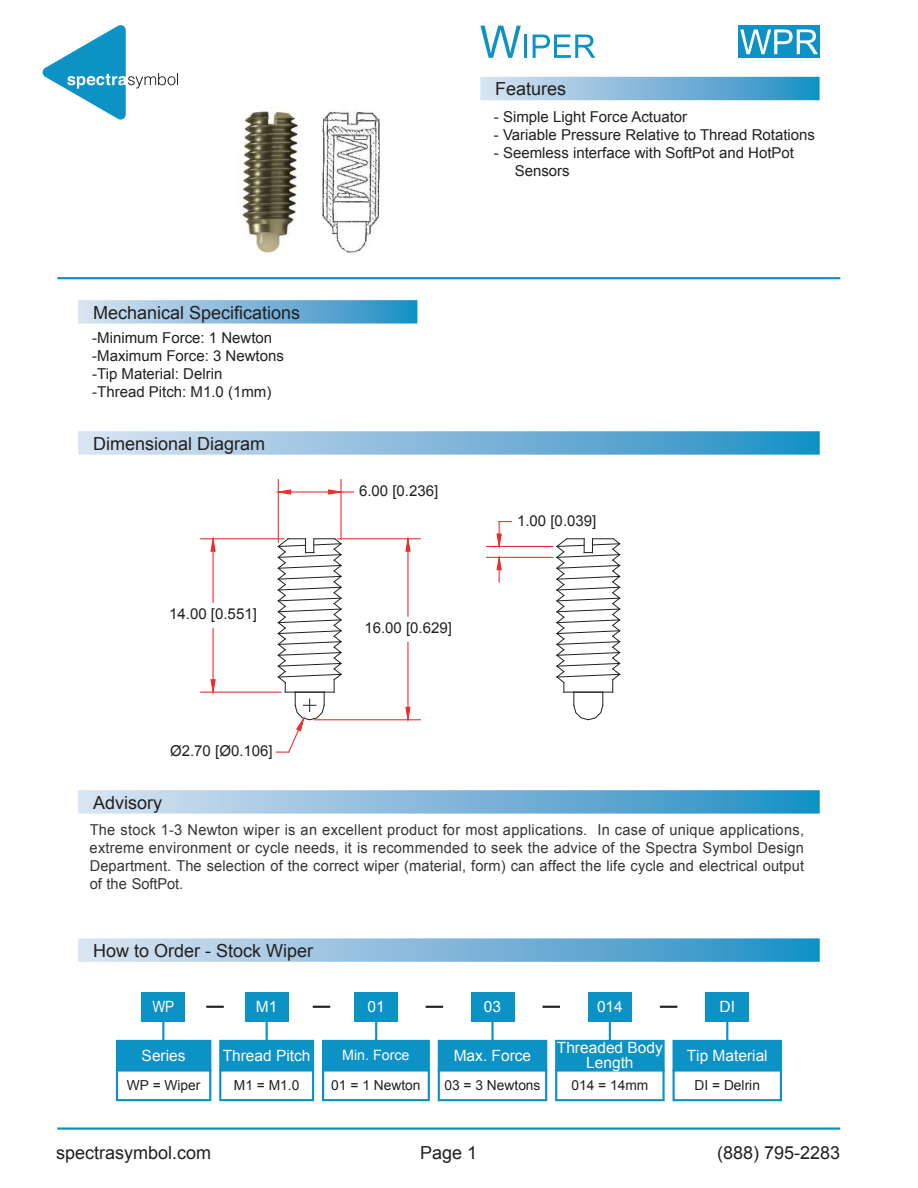
<style>
.page{position:relative;width:918px;height:1188px;background:#fff}
.page>*{position:absolute;margin:0;border:0;box-sizing:border-box;transform-origin:0 0}
.t1{font:18px "Arial";color:#221f1f}
.t2{font:15.45px/15px "Arial";color:#fff;text-align:center}
.t3{font:15.45px "Arial";color:#fff;scale:.88 1}
.t4{font:15px/18px "Arial";letter-spacing:.01em;color:#333536;text-align:justify}
.t5{font:15px/18px "Arial";color:#221f1f}
.t6{font:14.25px "Arial";color:#fff}
.t7{font:13.8px "Arial";color:#221f1f}
</style>
<div class="page">
<div style="left:738px;top:26px;width:82px;height:32px;background:#0d92c5"></div>
<img style="left:480px;top:77px;width:340px;height:23px">
<svg style="left:43px;top:25px;width:135px;height:95px"></svg>
<hr style="left:57px;top:277px;width:783px;height:2px;background:#0d92c5">
<hr style="left:57px;top:1127px;width:783px;height:3px;background:#0d92c5">
<img style="left:78px;top:790px;width:742px;height:24px">
<svg style="left:480px;top:26px;width:41px;height:32px"></svg>
<hr style="left:524px;top:35px;width:3px;height:23px;background:#0d92c5">
<svg style="left:533px;top:35px;width:62px;height:23px"></svg>
<svg style="left:740px;top:29px;width:78px;height:25px"></svg>
<img style="left:239px;top:110px;width:60px;height:143px">
<img style="left:321px;top:111px;width:60px;height:142px">
<img style="left:78px;top:300px;width:339px;height:23px">
<img style="left:78px;top:431px;width:742px;height:24px">
<hr style="left:201px;top:692px;width:80px;height:1px;background:#eb2c2e">
<svg style="left:211px;top:679px;width:4px;height:13px"></svg>
<hr style="left:213px;top:629px;width:1px;height:51px;background:#eb2c2e">
<hr style="left:201px;top:538px;width:83px;height:1px;background:#eb2c2e">
<svg style="left:211px;top:538px;width:4px;height:14px"></svg>
<hr style="left:213px;top:551px;width:1px;height:51px;background:#eb2c2e">
<svg style="left:276px;top:538px;width:66px;height:215px"></svg>
<hr style="left:340px;top:480px;width:2px;height:59px;background:#eb2c2e">
<hr style="left:278px;top:480px;width:1px;height:62px;background:#eb2c2e">
<hr style="left:291px;top:491px;width:38px;height:2px;background:#eb2c2e">
<svg style="left:278px;top:490px;width:13px;height:4px"></svg>
<svg style="left:329px;top:490px;width:24px;height:4px"></svg>
<hr style="left:338px;top:538px;width:82px;height:1px;background:#eb2c2e">
<hr style="left:314px;top:719px;width:106px;height:1px;background:#eb2c2e">
<hr style="left:407px;top:551px;width:2px;height:65px;background:#eb2c2e">
<hr style="left:407px;top:642px;width:2px;height:65px;background:#eb2c2e">
<svg style="left:406px;top:707px;width:4px;height:13px"></svg>
<svg style="left:406px;top:538px;width:4px;height:14px"></svg>
<hr style="left:487px;top:546px;width:66px;height:1px;background:#eb2c2e">
<hr style="left:487px;top:557px;width:66px;height:1px;background:#eb2c2e">
<svg style="left:497px;top:557px;width:4px;height:25px"></svg>
<svg style="left:497px;top:521px;width:15px;height:25px"></svg>
<svg style="left:556px;top:538px;width:65px;height:183px"></svg>
<img style="left:78px;top:938px;width:742px;height:24px">
<hr style="left:491px;top:1021px;width:3px;height:20px;background:#0d92c5">
<div style="left:471px;top:992px;width:44px;height:29px;background:#0d92c5"></div>
<div style="left:438px;top:1040px;width:109px;height:31px;background:#0d92c5"></div>
<hr style="left:266px;top:1021px;width:2px;height:20px;background:#0d92c5">
<div style="left:245px;top:992px;width:44px;height:29px;background:#0d92c5"></div>
<div style="left:219px;top:1040px;width:95px;height:31px;background:#0d92c5"></div>
<div style="left:219px;top:1069px;width:95px;height:32px;border:2px solid #0d92c5"></div>
<div style="left:322px;top:1069px;width:108px;height:32px;border:2px solid #0d92c5"></div>
<hr style="left:162px;top:1021px;width:2px;height:20px;background:#0d92c5">
<div style="left:141px;top:992px;width:44px;height:29px;background:#0d92c5"></div>
<div style="left:116px;top:1040px;width:95px;height:31px;background:#0d92c5"></div>
<div style="left:116px;top:1069px;width:95px;height:32px;border:2px solid #0d92c5"></div>
<hr style="left:375px;top:1021px;width:2px;height:20px;background:#0d92c5">
<div style="left:354px;top:992px;width:44px;height:29px;background:#0d92c5"></div>
<div style="left:322px;top:1040px;width:108px;height:31px;background:#0d92c5"></div>
<div style="left:438px;top:1069px;width:109px;height:32px;border:2px solid #0d92c5"></div>
<svg style="left:313px;top:1006px;width:17px;height:2px"></svg>
<svg style="left:426px;top:1006px;width:17px;height:2px"></svg>
<svg style="left:542px;top:1006px;width:18px;height:2px"></svg>
<svg style="left:206px;top:1006px;width:18px;height:2px"></svg>
<hr style="left:609px;top:1021px;width:2px;height:20px;background:#0d92c5">
<div style="left:588px;top:992px;width:44px;height:29px;background:#0d92c5"></div>
<div style="left:555px;top:1040px;width:110px;height:31px;background:#0d92c5"></div>
<div style="left:555px;top:1069px;width:110px;height:32px;border:2px solid #0d92c5"></div>
<svg style="left:660px;top:1006px;width:17px;height:2px"></svg>
<hr style="left:726px;top:1021px;width:2px;height:20px;background:#0d92c5">
<div style="left:705px;top:992px;width:44px;height:29px;background:#0d92c5"></div>
<div style="left:673px;top:1040px;width:109px;height:31px;background:#0d92c5"></div>
<div style="left:673px;top:1069px;width:109px;height:32px;border:2px solid #0d92c5"></div>
<p class="t1" style="left:93px;top:305px;width:209px">Mechanical Specifications</p>
<p class="t5" style="left:92px;top:330px;width:193px">-Minimum Force: 1 Newton -Maximum Force: 3 Newtons -Tip Material: Delrin<br>-Thread Pitch: M1.0 (1mm)</p>
<p class="t1" style="left:93px;top:436px;width:174px">Dimensional Diagram</p>
<p class="t5" style="left:169px;top:606px;width:89px">14.00 [0.551]</p>
<p class="t5" style="left:170px;top:743px;width:104px">ÿ2.70 [ÿ0.106]</p>
<p class="t1" style="left:93px;top:795px;width:71px">Advisory</p>
<p class="t1" style="left:495px;top:82px;width:73px">Features</p>
<p class="t5" style="left:494px;top:109px;width:195px">- Simple Light Force Actuator</p>
<p class="t5" style="left:494px;top:127px;width:323px">- Variable Pressure Relative to Thread Rotations</p>
<p class="t5" style="left:515px;top:145px;width:281px;text-indent:-21px">- Seemless interface with SoftPot and HotPot<br>Sensors</p>
<p class="t5" style="left:359px;top:483px;width:81px">6.00 [0.236]</p>
<p class="t5" style="left:364px;top:620px;width:89px">16.00 [0.629]</p>
<p class="t5" style="left:517px;top:513px;width:81px">1.00 [0.039]</p>
<p class="t4" style="left:90px;top:822px;width:716px">The stock 1-3 Newton wiper is an excellent product for most applications. In case of unique applications, extreme environment or cycle needs, it is recommended to seek the advice of the Spectra Symbol Design Department. The selection of the correct wiper (material, form) can affect the life cycle and electrical output of the SoftPot.</p>
<p class="t1" style="left:93px;top:944px;width:222px">How to Order - Stock Wiper</p>
<p class="t2" style="left:368px;top:1000px;width:19px">01</p>
<p class="t2" style="left:597px;top:1000px;width:27px">014</p>
<p class="t2" style="left:256px;top:1000px;width:23px">M1</p>
<p class="t2" style="left:223px;top:1049px;width:89px">Thread Pitch</p>
<p class="t7" style="left:234px;top:1080px;width:67px">M1 = M1.0</p>
<p class="t2" style="left:484px;top:1000px;width:19px">03</p>
<p class="t2" style="left:454px;top:1049px;width:79px">Max. Force</p>
<p class="t3" style="left:152px;top:1001px;width:26px">WP</p>
<p class="t2" style="left:142px;top:1049px;width:45px">Series</p>
<p class="t7" style="left:127px;top:1080px;width:75px">WP = Wiper</p>
<p class="t7" style="left:331px;top:1080px;width:91px">01 = 1 Newton</p>
<p class="t7" style="left:444px;top:1080px;width:98px">03 = 3 Newtons</p>
<p class="t6" style="left:342px;top:1050px;width:69px">Min. Force</p>
<p class="t2" style="left:557px;top:1042px;width:107px">Threaded Body<br>Length</p>
<p class="t7" style="left:571px;top:1080px;width:78px">014 = 14mm</p>
<p class="t2" style="left:720px;top:1000px;width:17px">DI</p>
<p class="t2" style="left:687px;top:1049px;width:82px">Tip Material</p>
<p class="t7" style="left:695px;top:1080px;width:67px">DI = Delrin</p>
<p class="t1" style="left:56px;top:1146px;width:157px">spectrasymbol.com</p>
<p class="t1" style="left:717px;top:1146px;width:125px">(888) 795-2283</p>
<p class="t1" style="left:420px;top:1146px;width:59px">Page 1</p>
</div>
